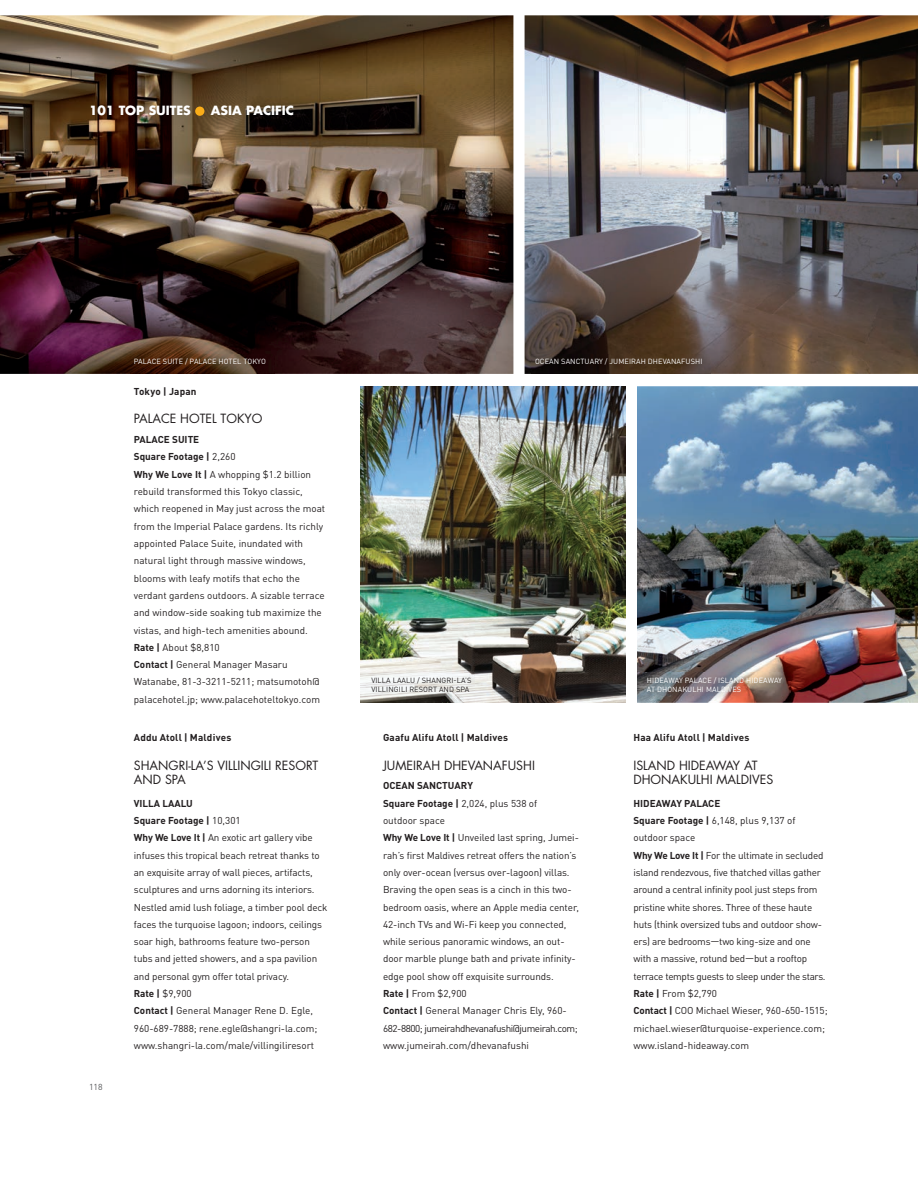
<style>
.page{position:relative;width:918px;height:1188px;background:#fff}
.page>*{position:absolute;margin:0;border:0;box-sizing:border-box;transform-origin:0 0}
.t1{font:12.3px/14.9px "Futura Std";color:#231f20}
.t2{font:700 12.3px "Futura Std";color:#fff}
.t3{font:9.9px/17.2px "DINOT";letter-spacing:-.005em;color:#231f20}
.t4{font:700 9.9px "DINOT";letter-spacing:.015em;color:#231f20}
.t5{font:8.7px "DINOT";color:#57585a}
.t6{font:7.35px/9.3px "DINOT";letter-spacing:.01em;color:#fff}
.t7{font:7.35px/9.3px "DINOT";letter-spacing:.01em;color:#231f20}
.s1{font-weight:700}
</style>
<div class="page">
<img style="left:0;top:15px;width:513px;height:359px">
<div style="left:195px;top:107px;width:9px;height:9px;background:#faad19;border-radius:50%"></div>
<img style="left:525px;top:15px;width:393px;height:359px">
<img style="left:130px;top:355px;width:144px;height:19px">
<img style="left:637px;top:386px;width:281px;height:317px">
<img style="left:643px;top:673px;width:148px;height:28px">
<img style="left:360px;top:386px;width:266px;height:317px">
<img style="left:531px;top:355px;width:180px;height:19px">
<p class="t2" style="left:89px;top:102px;width:103px">101 TOP SUITES</p>
<p class="t2" style="left:211px;top:102px;width:85px">ASIA PACIFIC</p>
<p class="t5" style="left:89px;top:1082px;width:15px">118</p>
<p class="t6" style="left:134px;top:357px;width:133px">PALACE SUITE / PALACE HOTEL TOKYO</p>
<p class="t4" style="left:134px;top:385px;width:64px">Tokyo | Japan</p>
<p class="t1" style="left:134px;top:412px;width:130px">PALACE HOTEL TOKYO</p>
<p class="t3" style="left:134px;top:431px;width:193px"><span class="s1">PALACE SUITE<br>Square Footage |</span> 2,260<br><span class="s1">Why We Love It |</span> A whopping $1.2 billion rebuild transformed this Tokyo classic, which reopened in May just across the moat from the Imperial Palace gardens. Its richly appointed Palace Suite, inundated with natural light through massive windows, blooms with leafy motifs that echo the verdant gardens outdoors. A sizable terrace and window-side soaking tub maximize the vistas, and high-tech amenities abound.<br><span class="s1">Rate |</span> About $8,810<br><span class="s1">Contact |</span> General Manager Masaru Watanabe, 81-3-3211-5211; matsumotoh@ palacehotel.jp; www.palacehoteltokyo.com</p>
<p class="t4" style="left:134px;top:731px;width:99px">Addu Atoll | Maldives</p>
<p class="t1" style="left:134px;top:758px;width:186px">SHANGRI-LA’S VILLINGILI RESORT<br>AND SPA</p>
<p class="t3" style="left:134px;top:794px;width:195px"><span class="s1">VILLA LAALU<br>Square Footage |</span> 10,301<br><span class="s1">Why We Love It |</span> An exotic art gallery vibe infuses this tropical beach retreat thanks to an exquisite array of wall pieces, artifacts, sculptures and urns adorning its interiors.<br>Nestled amid lush foliage, a timber pool deck faces the turquoise lagoon; indoors, ceilings soar high, bathrooms feature two-person tubs and jetted showers, and a spa pavilion and personal gym offer total privacy.<br><span class="s1">Rate |</span> $9,900<br><span class="s1">Contact |</span> General Manager Rene D. Egle, 960-689-7888; rene.egle@shangri-la.com; www.shangri-la.com/male/villingiliresort</p>
<p class="t6" style="left:535px;top:357px;width:169px">OCEAN SANCTUARY / JUMEIRAH DHEVANAFUSHI</p>
<p class="t7" style="left:371px;top:675px;width:101px">VILLA LAALU / SHANGRI-LA’S<br>VILLINGILI RESORT AND SPA</p>
<p class="t6" style="left:647px;top:675px;width:137px">HIDEAWAY PALACE / ISLAND HIDEAWAY<br>AT DHONAKULHI MALDIVES</p>
<p class="t4" style="left:383px;top:731px;width:127px">Gaafu Alifu Atoll | Maldives</p>
<p class="t1" style="left:383px;top:758px;width:153px">JUMEIRAH DHEVANAFUSHI</p>
<p class="t3" style="left:383px;top:777px;width:197px"><span class="s1">OCEAN SANCTUARY<br>Square Footage |</span> 2,024, plus 538 of<br>outdoor space<br><span class="s1">Why We Love It |</span> Unveiled last spring, Jumei&shy;rah’s first Maldives retreat offers the nation’s only over-ocean (versus over-lagoon) villas.<br>Braving the open seas is a cinch in this two&shy;bedroom oasis, where an Apple media center, 42-inch TVs and Wi-Fi keep you connected, while serious panoramic windows, an out&shy;door marble plunge bath and private infinity&shy;edge pool show off exquisite surrounds.<br><span class="s1">Rate |</span> From $2,900<br><span class="s1">Contact |</span> General Manager Chris Ely, 960- 682-8800; jumeirahdhevanafushi@jumeirah.com; www.jumeirah.com/dhevanafushi</p>
<p class="t4" style="left:633px;top:731px;width:117px">Haa Alifu Atoll | Maldives</p>
<p class="t1" style="left:633px;top:758px;width:141px">ISLAND HIDEAWAY AT<br>DHONAKULHI MALDIVES</p>
<p class="t3" style="left:633px;top:794px;width:196px"><span class="s1">HIDEAWAY PALACE<br>Square Footage |</span> 6,148, plus 9,137 of outdoor space<br><span class="s1">Why We Love It |</span> For the ultimate in secluded island rendezvous, five thatched villas gather around a central infinity pool just steps from pristine white shores. Three of these haute huts (think oversized tubs and outdoor show&shy;ers) are bedrooms—two king-size and one with a massive, rotund bed—but a rooftop terrace tempts guests to sleep under the stars.<br><span class="s1">Rate |</span> From $2,790<br><span class="s1">Contact |</span> COO Michael Wieser, 960-650-1515; michael.wieser@turquoise-experience.com; www.island-hideaway.com</p>
</div>
